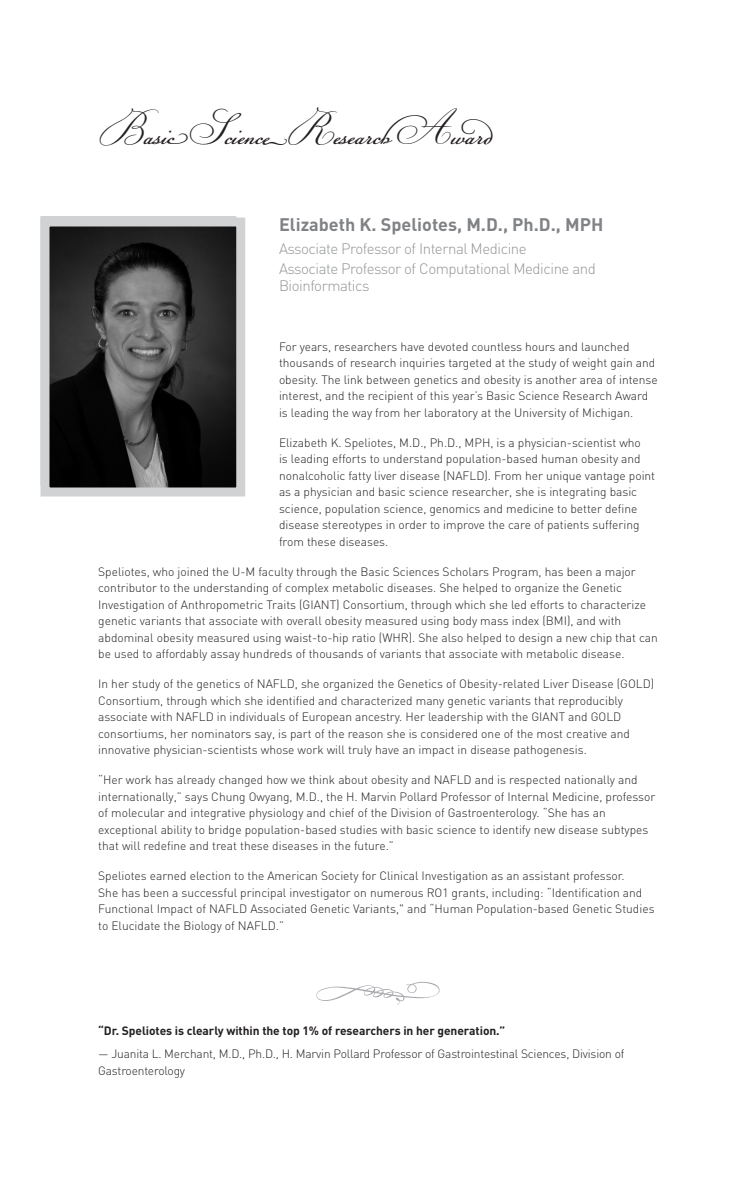
<style>
.page{position:relative;width:756px;height:1188px;background:#fff}
.page>*{position:absolute;margin:0;border:0;box-sizing:border-box;transform-origin:0 0}
.Award{font:45px "Champignon";color:#231f20}
.Recipient_Name{font:700 18px "DIN";color:#808285}
.t1{font:300 15px/16.5px "DIN";letter-spacing:-.03em;color:#939598}
.Text{font:300 12px/16.5px "DIN";color:#231f20}
.Quote_-_Light{font:300 12px/16.5px "DIN";letter-spacing:-.015em;color:#231f20}
.Quote_-_Bold{font:700 12px "DIN";letter-spacing:-.005em;color:#231f20}
.s1{font-family:"Champignon Alt Swash"}
</style>
<div class="page">
<svg style="left:316px;top:982px;width:124px;height:23px"></svg>
<img style="left:50px;top:228px;width:185px;height:258px">
<div style="left:40px;top:218px;width:205px;height:278px;border:9px solid #d1d2d4"></div>
<p class="Award" style="left:98px;top:102px;width:419px">Basi<span class="s1">c</span>Scienc<span class="s1">e</span>Researc<span class="s1">h</span>Awar<span class="s1">d</span></p>
<p class="Recipient_Name" style="left:279px;top:213px;width:326px">Elizabeth K. Speliotes, M.D., Ph.D., MPH</p>
<p class="t1" style="left:279px;top:240px;width:249px">Associate Professor of Internal Medicine</p>
<p class="t1" style="left:279px;top:261px;width:318px">Associate Professor of Computational Medicine and<br>Bioinformatics</p>
<p class="Text" style="left:279px;top:338px;width:380px">For years, researchers have devoted countless hours and launched thousands of research inquiries targeted at the study of weight gain and obesity. The link between genetics and obesity is another area of intense interest, and the recipient of this year’s Basic Science Research Award is leading the way from her laboratory at the University of Michigan.</p>
<p class="Text" style="left:279px;top:434px;width:378px">Elizabeth K. Speliotes, M.D., Ph.D., MPH, is a physician-scientist who<br>is leading efforts to understand population-based human obesity and nonalcoholic fatty liver disease (NAFLD). From her unique vantage point as a physician and basic science researcher, she is integrating basic science, population science, genomics and medicine to better define disease stereotypes in order to improve the care of patients suffering from these diseases.</p>
<p class="Text" style="left:98px;top:563px;width:561px">Speliotes, who joined the U-M faculty through the Basic Sciences Scholars Program, has been a major contributor to the understanding of complex metabolic diseases. She helped to organize the Genetic Investigation of Anthropometric Traits (GIANT) Consortium, through which she led efforts to characterize genetic variants that associate with overall obesity measured using body mass index (BMI), and with abdominal obesity measured using waist-to-hip ratio (WHR). She also helped to design a new chip that can be used to affordably assay hundreds of thousands of variants that associate with metabolic disease.</p>
<p class="Text" style="left:98px;top:676px;width:558px">In her study of the genetics of NAFLD, she organized the Genetics of Obesity-related Liver Disease (GOLD)<br>Consortium, through which she identified and characterized many genetic variants that reproducibly associate with NAFLD in individuals of European ancestry. Her leadership with the GIANT and GOLD consortiums, her nominators say, is part of the reason she is considered one of the most creative and innovative physician-scientists whose work will truly have an impact in disease pathogenesis.</p>
<p class="Text" style="left:98px;top:772px;width:559px">“Her work has already changed how we think about obesity and NAFLD and is respected nationally and internationally,” says Chung Owyang, M.D., the H. Marvin Pollard Professor of Internal Medicine, professor of molecular and integrative physiology and chief of the Division of Gastroenterology. “She has an exceptional ability to bridge population-based studies with basic science to identify new disease subtypes that will redefine and treat these diseases in the future.”</p>
<p class="Text" style="left:98px;top:868px;width:558px">Speliotes earned election to the American Society for Clinical Investigation as an assistant professor.<br>She has been a successful principal investigator on numerous RO1 grants, including: “Identification and Functional Impact of NAFLD Associated Genetic Variants," and “Human Population-based Genetic Studies to Elucidate the Biology of NAFLD.”</p>
<p class="Quote_-_Bold" style="left:98px;top:1023px;width:409px">“Dr. Speliotes is clearly within the top 1% of researchers in her generation.”</p>
<p class="Quote_-_Light" style="left:98px;top:1046px;width:528px">— Juanita L. Merchant, M.D., Ph.D., H. Marvin Pollard Professor of Gastrointestinal Sciences, Division of<br>Gastroenterology</p>
</div>
